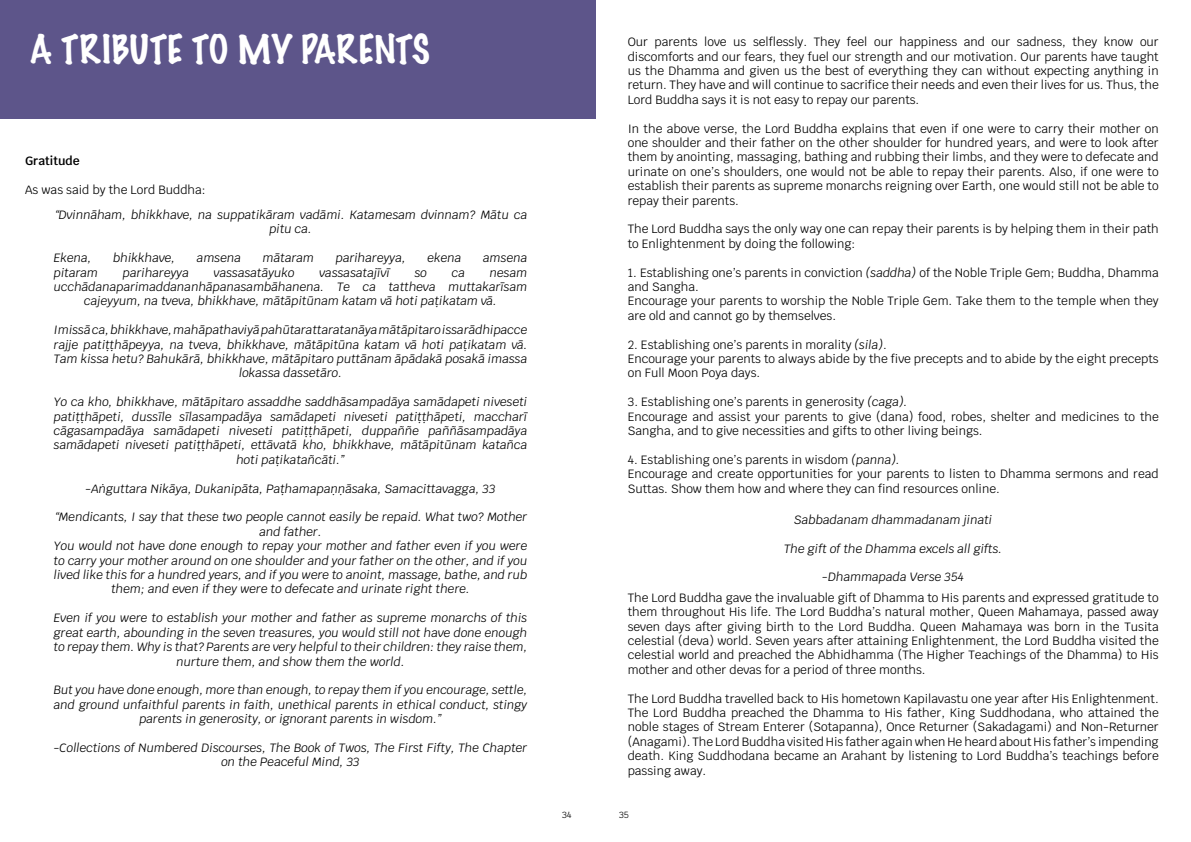
<style>
.page{position:relative;width:1191px;height:842px;background:#fff}
.page>*{position:absolute;margin:0;border:0;box-sizing:border-box;transform-origin:0 0}
.t1{font:100 36px "Marker Felt";color:#fff}
.t2{font:12px/14.4px "Krub";color:#000}
.t3{font:italic 12px/14.4px "Krub";color:#000;text-align:center}
.t4{font:600 12px "Krub";color:#000}
.t5{font:9px "Krub";color:#000}
.s1{font-style:italic}
</style>
<div class="page">
<div style="left:0;top:0;width:595px;height:119px;background:#5d558a"></div>
<h1 class="t1" style="left:30px;top:21px;width:401px">A TRIBUTE TO MY PARENTS</h1>
<p class="t4" style="left:25px;top:154px;width:56px">Gratitude</p>
<p class="t2" style="left:25px;top:183px;width:182px">As was said by the Lord Buddha:</p>
<p class="t3" style="left:54px;top:208px;width:475px">“Dvinnāham, bhikkhave, na suppatikāram vadāmi. Katamesam dvinnam? Mātu ca pitu ca.</p>
<p class="t3" style="left:54px;top:251px;width:39px">Ekena,</p>
<p class="t3" style="left:113px;top:251px;width:63px">bhikkhave,</p>
<p class="t3" style="left:197px;top:251px;width:46px">amsena</p>
<p class="t3" style="left:263px;top:251px;width:53px">mātaram</p>
<p class="t3" style="left:336px;top:251px;width:71px">parihareyya,</p>
<p class="t3" style="left:427px;top:251px;width:36px">ekena</p>
<p class="t3" style="left:483px;top:251px;width:46px">amsena</p>
<p class="t3" style="left:54px;top:265px;width:46px">pitaram</p>
<p class="t3" style="left:123px;top:265px;width:68px">parihareyya</p>
<p class="t3" style="left:214px;top:265px;width:82px">vassasatāyuko</p>
<p class="t3" style="left:319px;top:265px;width:72px">vassasatajīvī</p>
<p class="t3" style="left:415px;top:265px;width:14px">so</p>
<p class="t3" style="left:452px;top:265px;width:15px">ca</p>
<p class="t3" style="left:490px;top:265px;width:39px">nesam</p>
<p class="t3" style="left:54px;top:280px;width:475px">ucchādanaparimaddananhāpanasambāhanena. Te ca tattheva muttakarīsam</p>
<p class="t3" style="left:84px;top:294px;width:414px">cajeyyum, na tveva, bhikkhave, mātāpitūnam katam vā hoti paṭikatam vā.</p>
<p class="t3" style="left:54px;top:323px;width:475px">Imissā ca, bhikkhave, mahāpathaviyā pahūtarattaratanāya mātāpitaro issarādhipacce rajje patiṭṭhāpeyya, na tveva, bhikkhave, mātāpitūna katam vā hoti paṭikatam vā.<br>Tam kissa hetu? Bahukārā, bhikkhave, mātāpitaro puttānam āpādakā posakā imassa lokassa dassetāro.</p>
<p class="t3" style="left:54px;top:395px;width:475px">Yo ca kho, bhikkhave, mātāpitaro assaddhe saddhāsampadāya samādapeti niveseti patiṭṭhāpeti, dussīle sīlasampadāya samādapeti niveseti patiṭṭhāpeti, maccharī cāgasampadāya samādapeti niveseti patiṭṭhāpeti, duppaññe paññāsampadāya samādapeti niveseti patiṭṭhāpeti, ettāvatā kho, bhikkhave, mātāpitūnam katañca hoti paṭikatañcāti.”</p>
<p class="t3" style="left:86px;top:481px;width:411px">-Aṅguttara Nikāya, Dukanipāta, Paṭhamapaṇṇāsaka, Samacittavagga, 33</p>
<p class="t3" style="left:54px;top:510px;width:475px">“Mendicants, I say that these two people cannot easily be repaid. What two? Mother and father.<br>You would not have done enough to repay your mother and father even if you were to carry your mother around on one shoulder and your father on the other, and if you lived like this for a hundred years, and if you were to anoint, massage, bathe, and rub them; and even if they were to defecate and urinate right there.</p>
<p class="t3" style="left:54px;top:611px;width:475px">Even if you were to establish your mother and father as supreme monarchs of this great earth, abounding in the seven treasures, you would still not have done enough to repay them. Why is that? Parents are very helpful to their children: they raise them, nurture them, and show them the world.</p>
<p class="t3" style="left:54px;top:683px;width:475px">But you have done enough, more than enough, to repay them if you encourage, settle, and ground unfaithful parents in faith, unethical parents in ethical conduct, stingy parents in generosity, or ignorant parents in wisdom.”</p>
<p class="t3" style="left:54px;top:740px;width:475px">-Collections of Numbered Discourses, The Book of Twos, The First Fifty, The Chapter on the Peaceful Mind, 33</p>
<p class="t5" style="left:562px;top:807px;width:11px">34</p>
<p class="t2" style="left:628px;top:35px;width:532px;text-align:justify">Our parents love us selflessly. They feel our happiness and our sadness, they know our discomforts and our fears, they fuel our strength and our motivation. Our parents have taught us the Dhamma and given us the best of everything they can without expecting anything in return. They have and will continue to sacrifice their needs and even their lives for us. Thus, the Lord Buddha says it is not easy to repay our parents.</p>
<p class="t2" style="left:628px;top:121px;width:532px;text-align:justify">In the above verse, the Lord Buddha explains that even if one were to carry their mother on one shoulder and their father on the other shoulder for hundred years, and were to look after them by anointing, massaging, bathing and rubbing their limbs, and they were to defecate and urinate on one’s shoulders, one would not be able to repay their parents. Also, if one were to establish their parents as supreme monarchs reigning over Earth, one would still not be able to repay their parents.</p>
<p class="t2" style="left:628px;top:222px;width:532px">The Lord Buddha says the only way one can repay their parents is by helping them in their path to Enlightenment by doing the following:</p>
<p class="t2" style="left:628px;top:265px;width:532px">1. Establishing one’s parents in conviction <span class="s1">(saddha)</span> of the Noble Triple Gem; Buddha, Dhamma and Sangha.<br>Encourage your parents to worship the Noble Triple Gem. Take them to the temple when they are old and cannot go by themselves.</p>
<p class="t2" style="left:628px;top:337px;width:532px">2. Establishing one’s parents in morality <span class="s1">(sila)</span>.<br>Encourage your parents to always abide by the five precepts and to abide by the eight precepts on Full Moon Poya days.</p>
<p class="t2" style="left:628px;top:395px;width:532px">3. Establishing one’s parents in generosity <span class="s1">(caga).<br></span>Encourage and assist your parents to give (dana) food, robes, shelter and medicines to the<br>Sangha, and to give necessities and gifts to other living beings.</p>
<p class="t2" style="left:628px;top:452px;width:532px">4. Establishing one’s parents in wisdom <span class="s1">(panna).<br></span>Encourage and create opportunities for your parents to listen to Dhamma sermons and read<br>Suttas. Show them how and where they can find resources online.</p>
<p class="t3" style="left:794px;top:512px;width:200px">Sabbadanam dhammadanam jinati</p>
<p class="t3" style="left:784px;top:541px;width:220px">The gift of the Dhamma excels all gifts.</p>
<p class="t3" style="left:822px;top:570px;width:143px">-Dhammapada Verse 354</p>
<p class="t2" style="left:628px;top:590px;width:532px;text-align:justify">The Lord Buddha gave the invaluable gift of Dhamma to His parents and expressed gratitude to them throughout His life. The Lord Buddha’s natural mother, Queen Mahamaya, passed away seven days after giving birth to the Lord Buddha. Queen Mahamaya was born in the Tusita celestial (deva) world. Seven years after attaining Enlightenment, the Lord Buddha visited the celestial world and preached the Abhidhamma (The Higher Teachings of the Dhamma) to His mother and other devas for a period of three months.</p>
<p class="t2" style="left:628px;top:691px;width:532px;text-align:justify">The Lord Buddha travelled back to His hometown Kapilavastu one year after His Enlightenment.<br>The Lord Buddha preached the Dhamma to His father, King Suddhodana, who attained the noble stages of Stream Enterer (Sotapanna), Once Returner (Sakadagami) and Non-Returner (Anagami). The Lord Buddha visited His father again when He heard about His father’s impending death. King Suddhodana became an Arahant by listening to Lord Buddha’s teachings before passing away.</p>
<p class="t5" style="left:619px;top:807px;width:11px">35</p>
</div>
